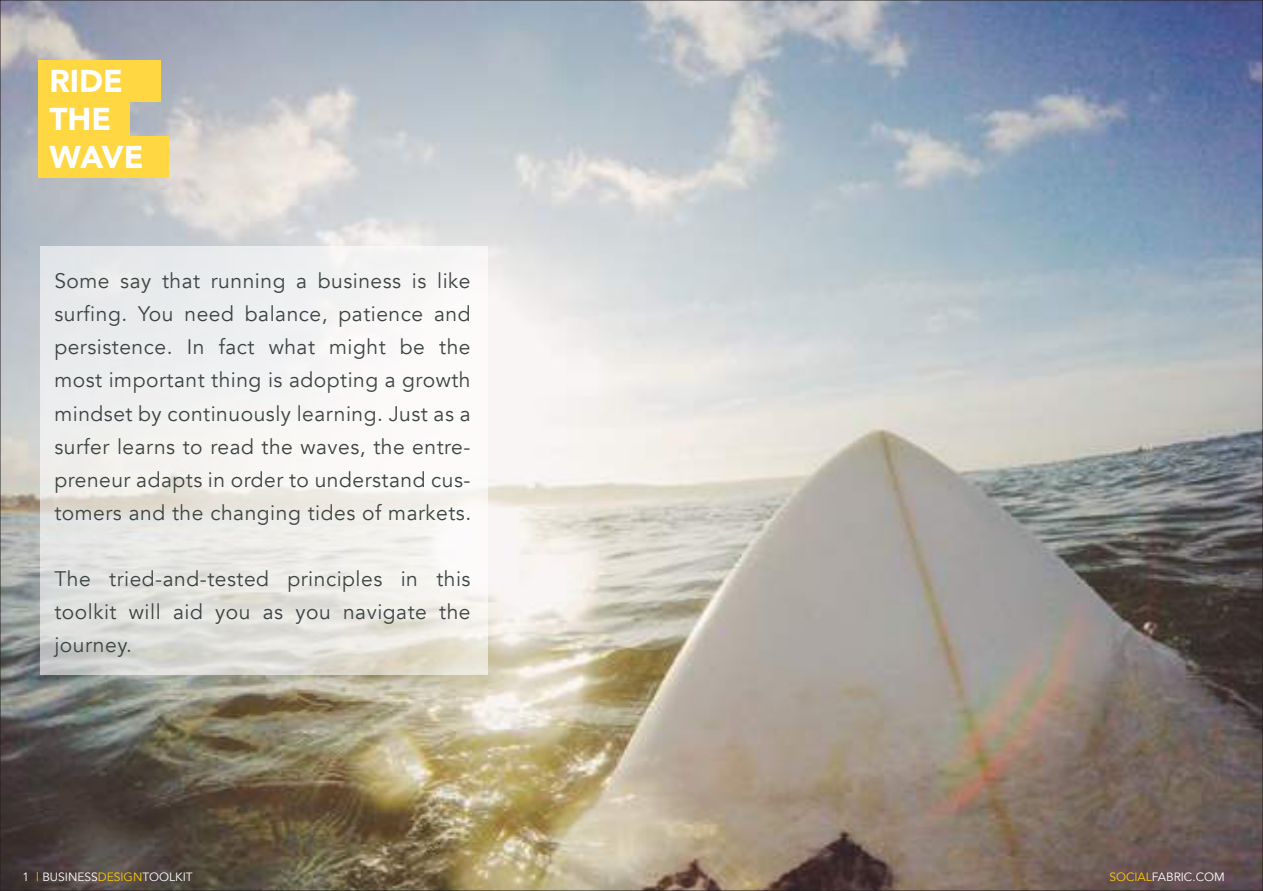
<style>
.page{position:relative;width:1263px;height:891px;background:#fff}
.page>*{position:absolute;margin:0;border:0;box-sizing:border-box;transform-origin:0 0}
.t1{font:900 31.5px/37.8px "Avenir";color:#fff}
.t2{font:21px/33px "Avenir";letter-spacing:.025em;color:#3d4543;text-align:justify}
.t3{font:12px "Avenir";color:#fff}
.s1{color:#fbcc0a}
</style>
<div class="page">
<img style="left:2px;top:2px;width:1259px;height:886px">
<div style="left:39px;top:60px;width:122px;height:41px;background:#ffd743"></div>
<div style="left:39px;top:101px;width:91px;height:41px;background:#ffd743"></div>
<div style="left:39px;top:136px;width:130px;height:41px;background:#ffd743"></div>
<svg style="left:40px;top:246px;width:448px;height:428px;fill:#efefee"></svg>
<h1 class="t1" style="left:50px;top:62px;width:96px">RIDE<br>THE<br>WAVE</h1>
<p class="t2" style="left:54px;top:265px;width:418px">Some say that running a business is like surfing. You need balance, patience and persistence. In fact what might be the most important thing is adopting a growth mindset by continuously learning. Just as a surfer learns to read the waves, the entre&shy;preneur adapts in order to understand cus&shy;tomers and the changing tides of markets.</p>
<p class="t2" style="left:54px;top:562px;width:418px">The tried-and-tested principles in this toolkit will aid you as you navigate the journey.</p>
<p class="t3" style="left:23px;top:869px;width:172px">1 <span class="s1">|</span> BUSINESS<span class="s1">DESIGN</span>TOOLKIT</p>
<p class="t3" style="left:1109px;top:869px;width:117px"><span class="s1">SOCIAL</span>FABRIC.COM</p>
</div>
